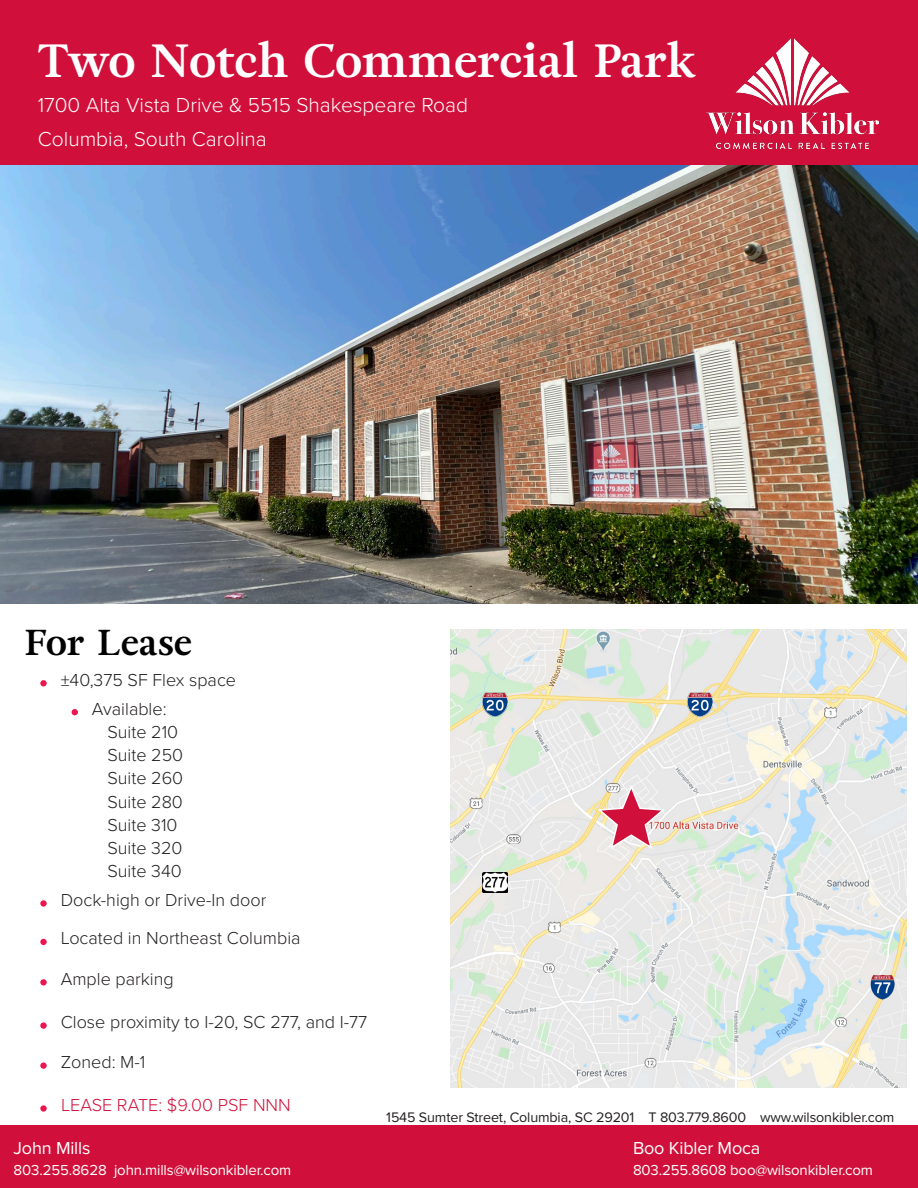
<style>
.page{position:relative;width:918px;height:1188px;background:#fff}
.page>*{position:absolute;margin:0;border:0;box-sizing:border-box;transform-origin:0 0}
.t1{font:300 72px "Proxima Nova";color:#ed154e}
.t2{font:700 46.5px "Adriane Text";letter-spacing:.01em;color:#fff}
.t3{font:700 36px "Adriane Text";letter-spacing:.02em;color:#000}
.t4{font:300 21px/34.5px "Proxima Nova";color:#fff}
.t5{font:300 18px "Proxima Nova";color:#231f20}
.t6{font:18px "Proxima Nova";letter-spacing:-.01em;color:#fff}
.t7{font:300 18px "Proxima Nova";color:#d0103a}
.t8{font:300 18px "Proxima Nova";letter-spacing:-.01em;color:#fff}
.t9{font:15px "Proxima Nova";letter-spacing:-.01em;color:#fff}
.t10{font:300 15px "Proxima Nova";letter-spacing:-.01em;color:#fff}
.t11{font:14.25px "Proxima Nova";letter-spacing:-.01em;color:#231f20}
</style>
<div class="page">
<div style="left:0;top:0;width:918px;height:167px;background:#d0103a"></div>
<img style="left:706px;top:39px;width:172px;height:109px">
<div style="left:0;top:1125px;width:918px;height:63px;background:#d0103a"></div>
<img style="left:450px;top:629px;width:457px;height:458px">
<img style="left:0;top:166px;width:918px;height:438px">
<img style="left:483px;top:693px;width:24px;height:24px">
<img style="left:688px;top:693px;width:24px;height:24px">
<img style="left:870px;top:975px;width:24px;height:24px">
<svg style="left:596px;top:785px;width:71px;height:66px;background:#e4acb2"></svg>
<img style="left:483px;top:873px;width:24px;height:19px">
<h2 class="t2" style="left:38px;top:30px;width:660px">Two Notch Commercial Park</h2>
<p class="t4" style="left:38px;top:86px;width:432px">1700 Alta Vista Drive &amp; 5515 Shakespeare Road<br>Columbia, South Carolina</p>
<p class="t3" style="left:25px;top:618px;width:168px">For Lease</p>
<p class="t1" style="left:36px;top:608px;width:17px">.</p>
<p class="t5" style="left:61px;top:666px;width:177px">±40,375 SF Flex space</p>
<p class="t1" style="left:67px;top:637px;width:17px">.</p>
<p class="t5" style="left:92px;top:695px;width:76px">Available:</p>
<p class="t5" style="left:107px;top:718px;width:72px">Suite 210</p>
<p class="t5" style="left:107px;top:742px;width:77px">Suite 250</p>
<p class="t5" style="left:107px;top:765px;width:77px">Suite 260</p>
<p class="t5" style="left:107px;top:788px;width:77px">Suite 280</p>
<p class="t5" style="left:107px;top:811px;width:72px">Suite 310</p>
<p class="t5" style="left:107px;top:835px;width:77px">Suite 320</p>
<p class="t5" style="left:107px;top:858px;width:76px">Suite 340</p>
<p class="t1" style="left:36px;top:828px;width:17px">.</p>
<p class="t5" style="left:61px;top:886px;width:207px">Dock-high or Drive-In door</p>
<p class="t1" style="left:36px;top:867px;width:17px">.</p>
<p class="t5" style="left:61px;top:925px;width:241px">Located in Northeast Columbia</p>
<p class="t1" style="left:36px;top:907px;width:17px">.</p>
<p class="t5" style="left:61px;top:965px;width:115px">Ample parking</p>
<p class="t1" style="left:36px;top:950px;width:17px">.</p>
<p class="t5" style="left:61px;top:1009px;width:308px">Close proximity to I-20, SC 277, and I-77</p>
<p class="t1" style="left:36px;top:990px;width:17px">.</p>
<p class="t5" style="left:61px;top:1049px;width:86px">Zoned: M-1</p>
<p class="t1" style="left:36px;top:1033px;width:17px">.</p>
<p class="t7" style="left:61px;top:1092px;width:231px">LEASE RATE: $9.00 PSF NNN</p>
<p class="t6" style="left:14px;top:1135px;width:78px">John Mills</p>
<p class="t9" style="left:14px;top:1159px;width:279px">803.255.8628 john.mills@wilsonkibler.com</p>
<p class="t8" style="left:11px;top:1136px;width:102px">Sherri Burriss</p>
<p class="t10" style="left:11px;top:1160px;width:260px">803.255.8641 sburriss@wilsonkibler.com</p>
<p class="t11" style="left:386px;top:1107px;width:510px">1545 Sumter Street, Columbia, SC 29201 T 803.779.8600 www.wilsonkibler.com</p>
<p class="t6" style="left:633px;top:1135px;width:129px">Boo Kibler Moca</p>
<p class="t9" style="left:633px;top:1159px;width:242px">803.255.8608 boo@wilsonkibler.com</p>
</div>
